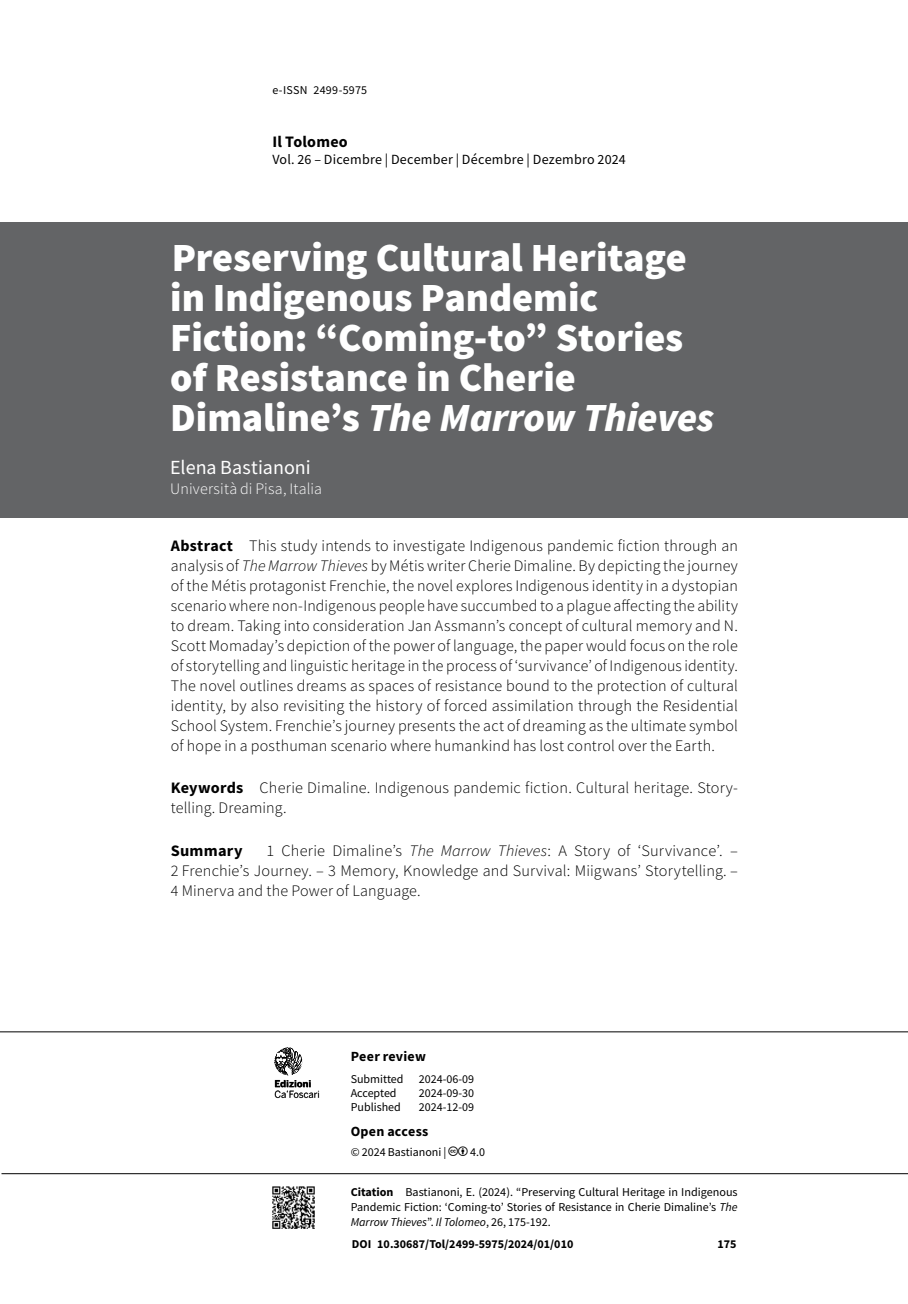
<style>
.page{position:relative;width:908px;height:1304px;background:#fff}
.page>*{position:absolute;margin:0;border:0;box-sizing:border-box;transform-origin:0 0}
.t1{font:900 40px/40px "Source Sans Pro";letter-spacing:-.005em;color:#fff}
.t2{font:20px "Source Sans Pro";letter-spacing:.005em;color:#fff}
.t3{font:300 16px/20px "Source Sans Pro";letter-spacing:.01em;color:#000;text-align:justify}
.t4{font:300 16px "Source Sans Pro";letter-spacing:.01em;color:#fff}
.t5{font:700 16px "Source Sans Pro";letter-spacing:.015em;color:#000}
.t6{font:14px "Source Sans Pro";letter-spacing:.015em;color:#000}
.t7{font:700 14px "Source Sans Pro";letter-spacing:.02em;color:#000}
.t8{font:12px/15px "Source Sans Pro";color:#000;text-align:justify}
.t9{font:700 12px "Source Sans Pro";color:#000}
.t10{font:9.6px "Benton Sans";letter-spacing:-.01em;color:#000}
.t11{font:700 9.6px "Benton Sans";color:#000}
.s1{font-style:italic}
.s2{font-weight:700}
</style>
<div class="page">
<hr style="left:2px;top:1173px;width:905px;height:1px;background:#000">
<hr style="left:0;top:1031px;width:907px;height:1px;background:#000">
<img style="left:272px;top:1187px;width:42px;height:42px">
<svg style="left:274px;top:1047px;width:45px;height:51px"></svg>
<div style="left:0;top:223px;width:907px;height:295px;background:#636466"></div>
<p class="t8" style="left:272px;top:82px;width:96px">e-ISSN 2499-5975</p>
<p class="t5" style="left:272px;top:131px;width:77px">Il Tolomeo</p>
<p class="t6" style="left:272px;top:150px;width:355px">Vol. 26 – Dicembre | December | Décembre | Dezembro 2024</p>
<h1 class="t1" style="left:170px;top:237px;width:545px">Preserving Cultural Heritage in Indigenous Pandemic<br>Fiction: “Coming-to” Stories of Resistance in Cherie<br>Dimaline’s <span class="s1">The Marrow Thieves</span></h1>
<p class="t2" style="left:170px;top:455px;width:142px">Elena Bastianoni</p>
<p class="t4" style="left:170px;top:479px;width:153px">Università di Pisa, Italia</p>
<p class="t3" style="left:171px;top:535px;width:568px"><span class="s2">Abstract</span> This study intends to investigate Indigenous pandemic fiction through an analysis of <span class="s1">The Marrow Thieves</span> by Métis writer Cherie Dimaline. By depicting the journey of the Métis protagonist Frenchie, the novel explores Indigenous identity in a dystopian scenario where non-Indigenous people have succumbed to a plague affecting the ability to dream. Taking into consideration Jan Assmann’s concept of cultural memory and N.<br>Scott Momaday’s depiction of the power of language, the paper would focus on the role of storytelling and linguistic heritage in the process of ‘survivance’ of Indigenous identity.<br>The novel outlines dreams as spaces of resistance bound to the protection of cultural identity, by also revisiting the history of forced assimilation through the Residential School System. Frenchie’s journey presents the act of dreaming as the ultimate symbol of hope in a posthuman scenario where humankind has lost control over the Earth.</p>
<p class="t3" style="left:171px;top:778px;width:568px"><span class="s2">Keywords</span> Cherie Dimaline. Indigenous pandemic fiction. Cultural heritage. Story&shy;telling. Dreaming.</p>
<p class="t5" style="left:171px;top:840px;width:73px">Summary</p>
<p class="t3" style="left:171px;top:841px;width:568px;text-indent:95px">1 Cherie Dimaline’s <span class="s1">The Marrow Thieves</span>: A Story of ‘Survivance’. – 2 Frenchie’s Journey. – 3 Memory, Knowledge and Survival: Miigwans’ Storytelling. – 4 Minerva and the Power of Language.</p>
<p class="t11" style="left:274px;top:1078px;width:38px">Edizioni</p>
<p class="t10" style="left:274px;top:1088px;width:47px">Ca’Foscari</p>
<p class="t7" style="left:350px;top:1046px;width:77px">Peer review</p>
<p class="t8" style="left:350px;top:1071px;width:54px">Submitted</p>
<p class="t8" style="left:418px;top:1071px;width:57px">2024-06-09</p>
<p class="t8" style="left:350px;top:1085px;width:47px">Accepted</p>
<p class="t8" style="left:418px;top:1085px;width:57px">2024-09-30</p>
<p class="t8" style="left:350px;top:1099px;width:52px">Published</p>
<p class="t8" style="left:418px;top:1099px;width:57px">2024-12-09</p>
<p class="t7" style="left:350px;top:1122px;width:79px">Open access</p>
<p class="t8" style="left:350px;top:1144px;width:97px">© 2024 Bastianoni |</p>
<p class="t8" style="left:470px;top:1144px;width:16px">4.0</p>
<p class="t8" style="left:350px;top:1184px;width:388px"><span class="s2">Citation</span> Bastianoni, E. (2024). “Preserving Cultural Heritage in Indigenous Pandemic Fiction: ‘Coming-to’ Stories of Resistance in Cherie Dimaline’s <span class="s1">The Marrow Thieves</span>”. <span class="s1">Il Tolomeo</span>, 26, 175-192.</p>
<p class="t9" style="left:351px;top:1235px;width:223px">DOI 10.30687/Tol/2499-5975/2024/01/010</p>
<p class="t9" style="left:717px;top:1236px;width:21px">175</p>
</div>
